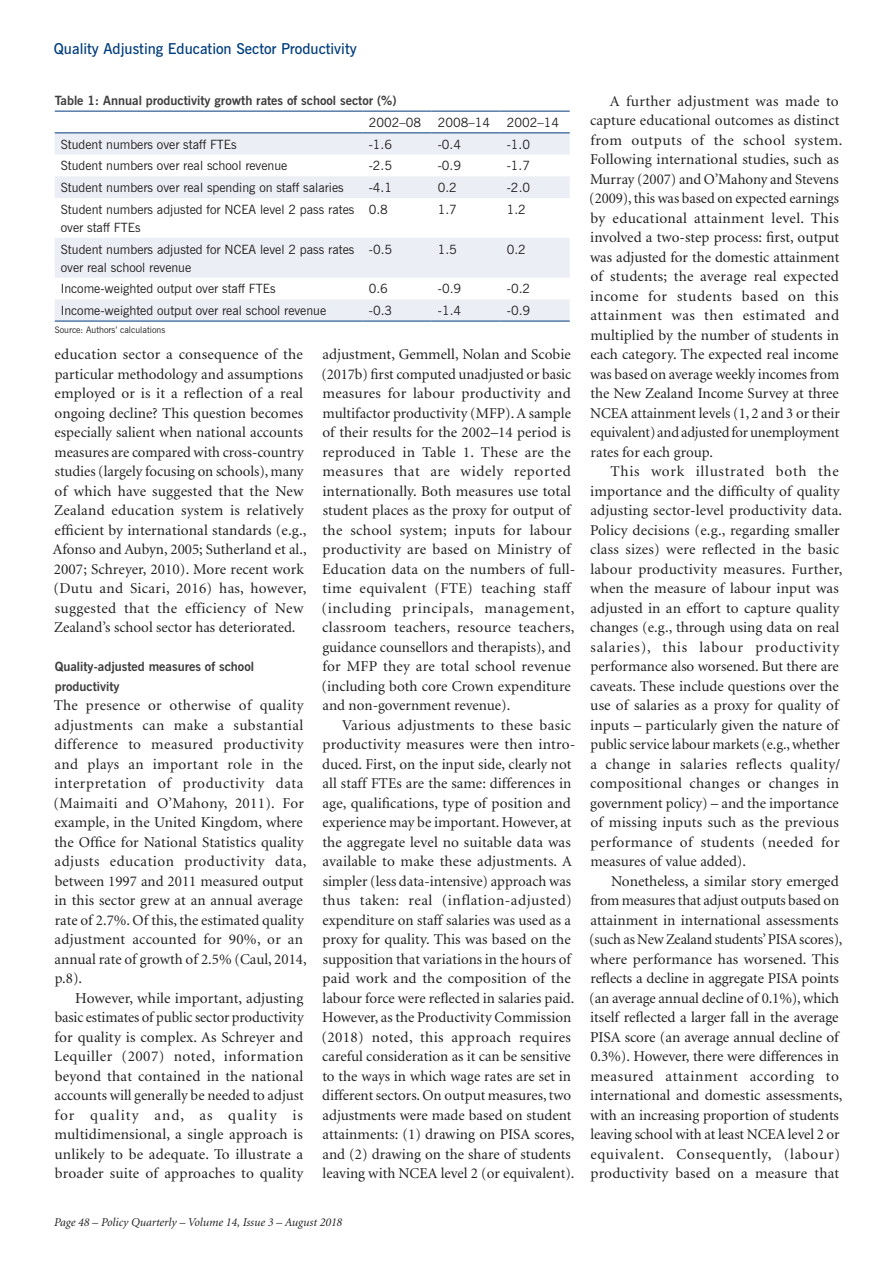
<style>
.page{position:relative;width:893px;height:1263px;background:#fff}
.page>*{position:absolute;margin:0;border:0;box-sizing:border-box;transform-origin:0 0}
.t1{font:15px/19.5px "Minion";letter-spacing:.005em;color:#231f20}
.t2{font:600 15px "News Gothic BT";color:#013d7d}
.t3{font:12.75px/18px "News Gothic BT";color:#231f20}
.t4{font:700 12.75px/19.5px "News Gothic BT";color:#3e3e3f}
.t5{font:italic 12px "Minion";color:#231f20}
.t6{font:9px "News Gothic BT";color:#231f20}
</style>
<div class="page">
<svg style="left:55px;top:134px;width:515px;height:187px;fill:#ebeef5"></svg>
<hr style="left:55px;top:111px;width:308px;height:1px;background:#013d7d">
<hr style="left:363px;top:111px;width:69px;height:1px;background:#013d7d">
<hr style="left:432px;top:111px;width:69px;height:1px;background:#013d7d">
<hr style="left:501px;top:111px;width:69px;height:1px;background:#013d7d">
<hr style="left:55px;top:321px;width:308px;height:1px;background:#013d7d">
<hr style="left:363px;top:321px;width:69px;height:1px;background:#013d7d">
<hr style="left:432px;top:321px;width:69px;height:1px;background:#013d7d">
<hr style="left:501px;top:321px;width:69px;height:1px;background:#013d7d">
<hr style="left:55px;top:133px;width:308px;height:1px;background:#013d7d">
<hr style="left:363px;top:133px;width:69px;height:1px;background:#013d7d">
<hr style="left:432px;top:133px;width:69px;height:1px;background:#013d7d">
<hr style="left:501px;top:133px;width:69px;height:1px;background:#013d7d">
<p class="t2" style="left:54px;top:39px;width:304px">Quality Adjusting Education Sector Productivity</p>
<p class="t4" style="left:55px;top:90px;width:343px">Table 1: Annual productivity growth rates of school sector (%)</p>
<p class="t3" style="left:369px;top:113px;width:54px">2002–08</p>
<p class="t3" style="left:438px;top:113px;width:54px">2008–14</p>
<p class="t3" style="left:507px;top:113px;width:54px">2002–14</p>
<p class="t3" style="left:61px;top:135px;width:178px">Student numbers over staff FTEs</p>
<p class="t3" style="left:369px;top:135px;width:25px">-1.6</p>
<p class="t3" style="left:438px;top:135px;width:25px">-0.4</p>
<p class="t3" style="left:507px;top:135px;width:25px">-1.0</p>
<p class="t3" style="left:61px;top:157px;width:228px">Student numbers over real school revenue</p>
<p class="t3" style="left:369px;top:157px;width:25px">-2.5</p>
<p class="t3" style="left:438px;top:157px;width:25px">-0.9</p>
<p class="t3" style="left:507px;top:157px;width:25px">-1.7</p>
<p class="t3" style="left:61px;top:178px;width:284px">Student numbers over real spending on staff salaries</p>
<p class="t3" style="left:369px;top:178px;width:25px">-4.1</p>
<p class="t3" style="left:438px;top:178px;width:21px">0.2</p>
<p class="t3" style="left:507px;top:178px;width:25px">-2.0</p>
<p class="t3" style="left:61px;top:200px;width:295px">Student numbers adjusted for NCEA level 2 pass rates over staff FTEs</p>
<p class="t3" style="left:369px;top:200px;width:21px">0.8</p>
<p class="t3" style="left:438px;top:200px;width:21px">1.7</p>
<p class="t3" style="left:507px;top:200px;width:21px">1.2</p>
<p class="t3" style="left:61px;top:240px;width:295px">Student numbers adjusted for NCEA level 2 pass rates over real school revenue</p>
<p class="t3" style="left:369px;top:240px;width:25px">-0.5</p>
<p class="t3" style="left:438px;top:240px;width:21px">1.5</p>
<p class="t3" style="left:507px;top:240px;width:21px">0.2</p>
<p class="t3" style="left:61px;top:280px;width:216px">Income-weighted output over staff FTEs</p>
<p class="t3" style="left:369px;top:280px;width:21px">0.6</p>
<p class="t3" style="left:438px;top:280px;width:25px">-0.9</p>
<p class="t3" style="left:507px;top:280px;width:25px">-0.2</p>
<p class="t3" style="left:61px;top:301px;width:267px">Income-weighted output over real school revenue</p>
<p class="t3" style="left:369px;top:301px;width:25px">-0.3</p>
<p class="t3" style="left:438px;top:301px;width:25px">-1.4</p>
<p class="t3" style="left:507px;top:301px;width:25px">-0.9</p>
<p class="t6" style="left:55px;top:325px;width:112px">Source: Authors’ calculations</p>
<p class="t1" style="left:53px;top:345px;width:255px">education sector a consequence of the particular methodology and assumptions employed or is it a reflection of a real ongoing decline? This question becomes especially salient when national accounts measures are compared with cross-country studies (largely focusing on schools), many of which have suggested that the New Zealand education system is relatively efficient by international standards (e.g., Afonso and Aubyn, 2005; Sutherland et al., 2007; Schreyer, 2010). More recent work (Dutu and Sicari, 2016) has, however, suggested that the efficiency of New Zealand’s school sector has deteriorated.</p>
<p class="t4" style="left:55px;top:657px;width:201px">Quality-adjusted measures of school productivity</p>
<p class="t1" style="left:53px;top:696px;width:255px">The presence or otherwise of quality adjustments can make a substantial difference to measured productivity and plays an important role in the interpretation of productivity data (Maimaiti and O’Mahony, 2011). For example, in the United Kingdom, where the Office for National Statistics quality adjusts education productivity data, between 1997 and 2011 measured output in this sector grew at an annual average rate of 2.7%. Of this, the estimated quality adjustment accounted for 90%, or an annual rate of growth of 2.5% (Caul, 2014, p.8).</p>
<p class="t1" style="left:54px;top:989px;width:251px;text-align:justify;text-indent:21px">However, while important, adjusting basic estimates of public sector productivity for quality is complex. As Schreyer and Lequiller (2007) noted, information beyond that contained in the national accounts will generally be needed to adjust for quality and, as quality is multidimensional, a single approach is unlikely to be adequate. To illustrate a broader suite of approaches to quality</p>
<p class="t1" style="left:321px;top:345px;width:256px">adjustment, Gemmell, Nolan and Scobie (2017b) first computed unadjusted or basic measures for labour productivity and multifactor productivity (MFP). A sample of their results for the 2002–14 period is reproduced in Table 1. These are the measures that are widely reported internationally. Both measures use total student places as the proxy for output of the school system; inputs for labour productivity are based on Ministry of Education data on the numbers of full&shy;time equivalent (FTE) teaching staff (including principals, management, classroom teachers, resource teachers, guidance counsellors and therapists), and for MFP they are total school revenue (including both core Crown expenditure and non-government revenue).</p>
<p class="t1" style="left:321px;top:716px;width:256px;text-indent:21px">Various adjustments to these basic productivity measures were then intro&shy;duced. First, on the input side, clearly not all staff FTEs are the same: differences in age, qualifications, type of position and experience may be important. However, at the aggregate level no suitable data was available to make these adjustments. A simpler (less data-intensive) approach was thus taken: real (inflation-adjusted) expenditure on staff salaries was used as a proxy for quality. This was based on the supposition that variations in the hours of paid work and the composition of the labour force were reflected in salaries paid.<br>However, as the Productivity Commission (2018) noted, this approach requires careful consideration as it can be sensitive to the ways in which wage rates are set in different sectors. On output measures, two adjustments were made based on student attainments: (1) drawing on PISA scores, and (2) drawing on the share of students leaving with NCEA level 2 (or equivalent).</p>
<p class="t5" style="left:54px;top:1217px;width:290px">Page 48 – Policy Quarterly – Volume 14, Issue 3 – August 2018</p>
<p class="t1" style="left:589px;top:92px;width:255px;text-indent:20px">A further adjustment was made to capture educational outcomes as distinct from outputs of the school system.<br>Following international studies, such as Murray (2007) and O’Mahony and Stevens (2009), this was based on expected earnings by educational attainment level. This involved a two-step process: first, output was adjusted for the domestic attainment of students; the average real expected income for students based on this attainment was then estimated and multiplied by the number of students in each category. The expected real income was based on average weekly incomes from the New Zealand Income Survey at three NCEA attainment levels (1, 2 and 3 or their equivalent) and adjusted for unemployment rates for each group.</p>
<p class="t1" style="left:590px;top:462px;width:254px;text-indent:20px">This work illustrated both the importance and the difficulty of quality adjusting sector-level productivity data.<br>Policy decisions (e.g., regarding smaller class sizes) were reflected in the basic labour productivity measures. Further, when the measure of labour input was adjusted in an effort to capture quality changes (e.g., through using data on real salaries), this labour productivity performance also worsened. But there are caveats. These include questions over the use of salaries as a proxy for quality of inputs – particularly given the nature of public service labour markets (e.g., whether a change in salaries reflects quality/ compositional changes or changes in government policy) – and the importance of missing inputs such as the previous performance of students (needed for measures of value added).</p>
<p class="t1" style="left:589px;top:872px;width:255px;text-indent:22px">Nonetheless, a similar story emerged from measures that adjust outputs based on attainment in international assessments (such as New Zealand students’ PISA scores), where performance has worsened. This reflects a decline in aggregate PISA points (an average annual decline of 0.1%), which itself reflected a larger fall in the average PISA score (an average annual decline of 0.3%). However, there were differences in measured attainment according to international and domestic assessments, with an increasing proportion of students leaving school with at least NCEA level 2 or equivalent. Consequently, (labour) productivity based on a measure that</p>
</div>
